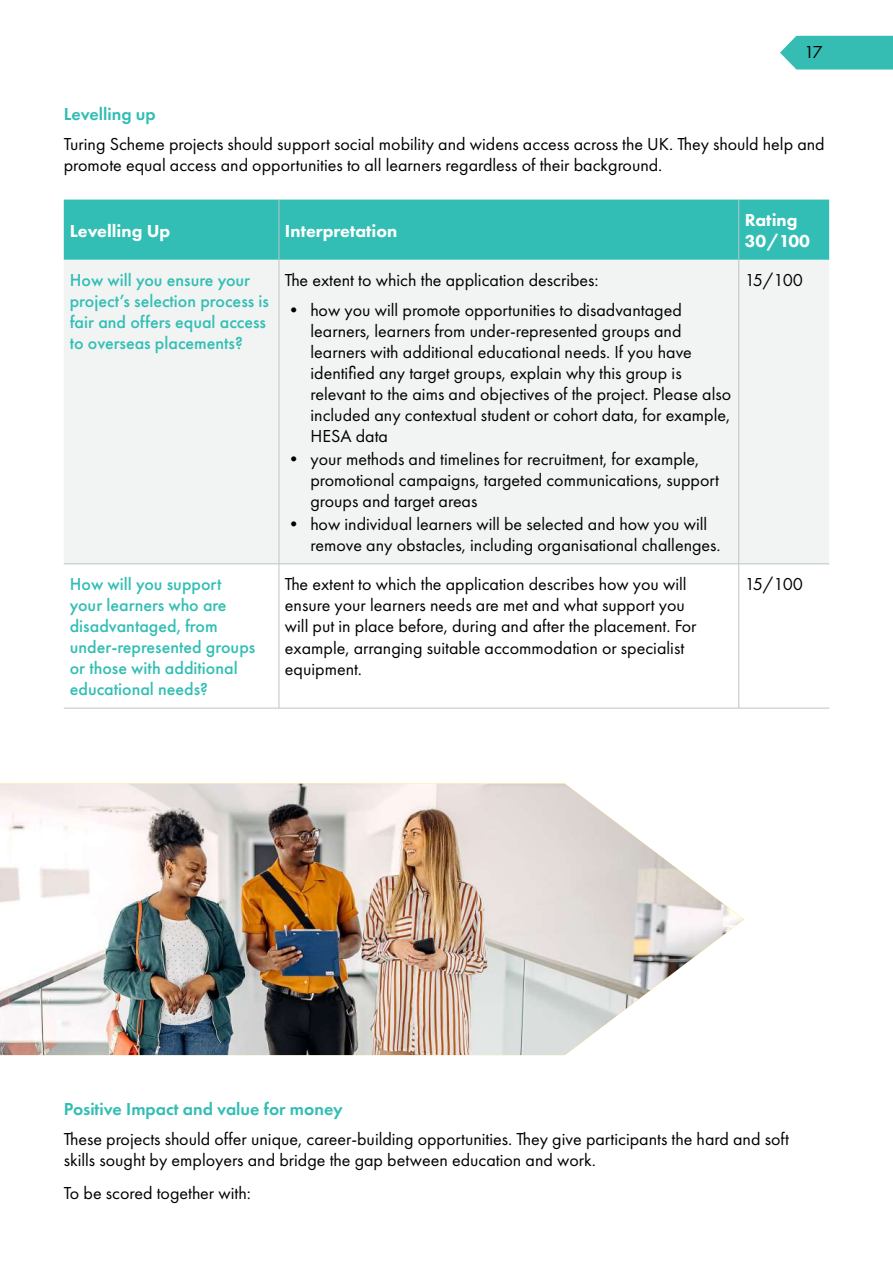
<style>
.page{position:relative;width:893px;height:1263px;background:#fff}
.page>*{position:absolute;margin:0;border:0;box-sizing:border-box;transform-origin:0 0}
.t1{font:18px/21px "Futura PT";color:#000}
.t2{font:500 18px/21px "Futura PT";color:#32beb4}
.t3{font:600 18px "Futura PT";color:#32beb4}
.t4{font:800 18px/21px "Futura PT";color:#fff}
</style>
<div class="page">
<svg style="left:780px;top:36px;width:113px;height:34px;background:#46c2ba"></svg>
<div style="left:64px;top:200px;width:765px;height:60px;background:#32beb4"></div>
<div style="left:64px;top:260px;width:765px;height:304px;background:#f1f4f3"></div>
<hr style="left:279px;top:200px;width:1px;height:60px;background:#bbc6c3">
<hr style="left:738px;top:200px;width:1px;height:60px;background:#bbc6c3">
<hr style="left:279px;top:260px;width:1px;height:304px;background:#bbc6c3">
<hr style="left:738px;top:260px;width:1px;height:304px;background:#bbc6c3">
<hr style="left:279px;top:564px;width:1px;height:144px;background:#bbc6c3">
<hr style="left:738px;top:564px;width:1px;height:144px;background:#bbc6c3">
<hr style="left:64px;top:564px;width:215px;height:1px;background:#bbc6c3">
<hr style="left:279px;top:564px;width:460px;height:1px;background:#bbc6c3">
<hr style="left:739px;top:564px;width:90px;height:1px;background:#bbc6c3">
<hr style="left:64px;top:708px;width:215px;height:1px;background:#bbc6c3">
<hr style="left:279px;top:708px;width:460px;height:1px;background:#bbc6c3">
<hr style="left:739px;top:708px;width:90px;height:1px;background:#bbc6c3">
<img style="left:0;top:784px;width:744px;height:271px">
<p class="t1" style="left:804px;top:41px;width:20px">17</p>
<p class="t3" style="left:64px;top:103px;width:93px">Levelling up</p>
<p class="t1" style="left:64px;top:133px;width:762px">Turing Scheme projects should support social mobility and widens access across the UK. They should help and promote equal access and opportunities to all learners regardless of their background.</p>
<p class="t4" style="left:70px;top:220px;width:102px">Levelling Up</p>
<p class="t4" style="left:285px;top:220px;width:114px">Interpretation</p>
<p class="t4" style="left:745px;top:209px;width:67px">Rating<br>30/100</p>
<p class="t2" style="left:70px;top:270px;width:201px">How will you ensure your project’s selection process is fair and offers equal access to overseas placements?</p>
<p class="t1" style="left:285px;top:270px;width:315px">The extent to which the application describes:</p>
<p class="t1" style="left:745px;top:270px;width:60px">15/100</p>
<p class="t1" style="left:310px;top:299px;width:422px;text-indent:-26px">• how you will promote opportunities to disadvantaged learners, learners from under-represented groups and learners with additional educational needs. If you have identified any target groups, explain why this group is relevant to the aims and objectives of the project. Please also included any contextual student or cohort data, for example, HESA data</p>
<p class="t1" style="left:310px;top:448px;width:410px;text-indent:-26px">• your methods and timelines for recruitment, for example, promotional campaigns, targeted communications, support groups and target areas</p>
<p class="t1" style="left:310px;top:514px;width:412px;text-indent:-26px">• how individual learners will be selected and how you will remove any obstacles, including organisational challenges.</p>
<p class="t2" style="left:70px;top:574px;width:187px">How will you support your learners who are disadvantaged, from under-represented groups or those with additional educational needs?</p>
<p class="t1" style="left:285px;top:574px;width:413px">The extent to which the application describes how you will ensure your learners needs are met and what support you will put in place before, during and after the placement. For example, arranging suitable accommodation or specialist equipment.</p>
<p class="t1" style="left:745px;top:574px;width:60px">15/100</p>
<p class="t3" style="left:64px;top:1098px;width:281px">Positive Impact and value for money</p>
<p class="t1" style="left:64px;top:1128px;width:727px">These projects should offer unique, career-building opportunities. They give participants the hard and soft skills sought by employers and bridge the gap between education and work.</p>
<p class="t1" style="left:64px;top:1183px;width:189px">To be scored together with:</p>
</div>
